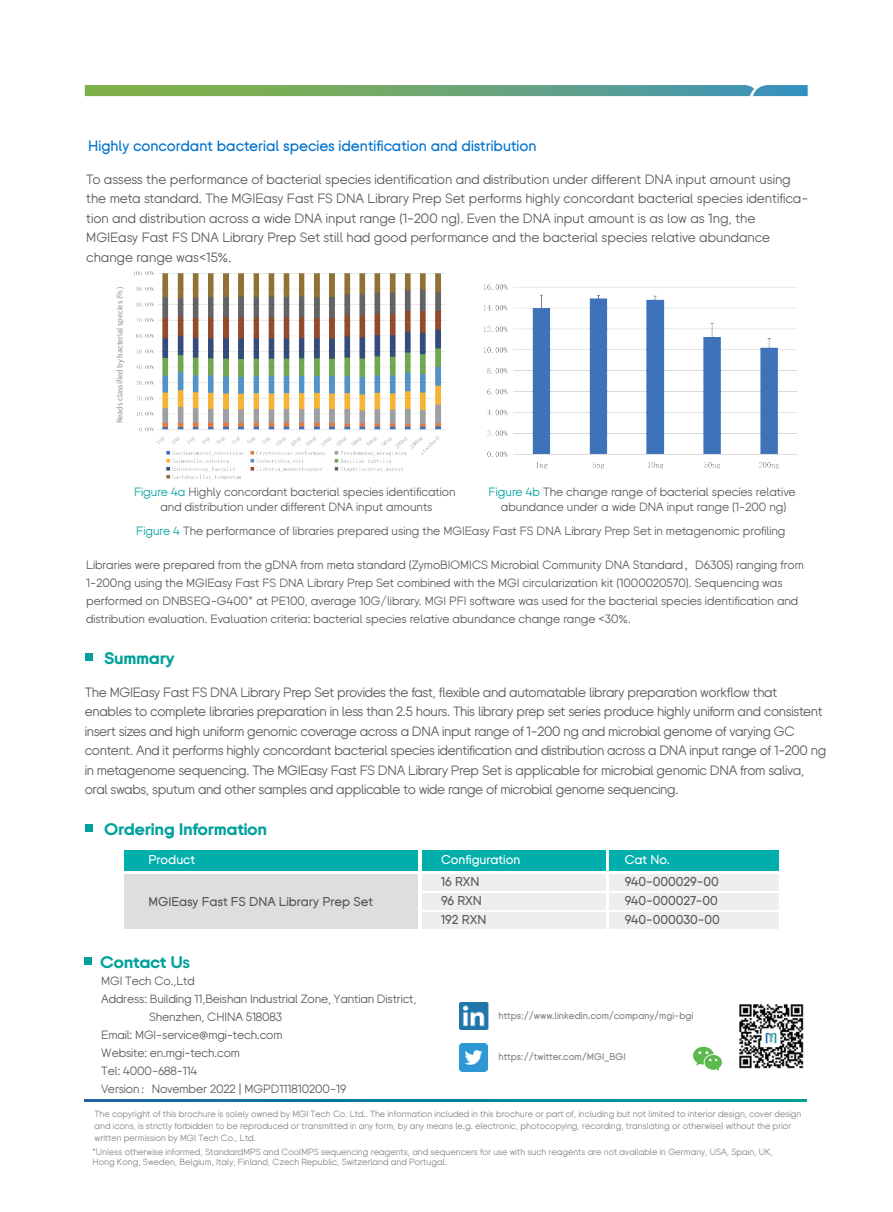
<style>
.page{position:relative;width:893px;height:1212px;background:#fff}
.page>*{position:absolute;margin:0;border:0;box-sizing:border-box;transform-origin:0 0}
.t1{font:700 16.65px "BGI";letter-spacing:-.02em;color:#00a19c;scale:1.08 1}
.t2{font:500 15px "BGI";color:#0073ce}
.t3{font:13.5px/19.5px "BGI";letter-spacing:-.02em;color:#57585a}
.t4{font:13.5px/19.5px "BGI";color:#57585a}
.t5{font:500 12.9px/19px "BGI";color:#57585a}
.t6{font:500 12.9px "BGI";color:#fff}
.t7{font:12px/18px "BGI";color:#57585a}
.t8{font:12px/15px "BGI";color:#595a5b;text-align:center}
.t9{font:500 9.75px "BGI";color:#808285}
.t10{font:9px/12px "BGI";color:#808285}
.t11{font:7.35px "Source Han Sans CN";color:#808285}
.s1{color:#00a19c}
.s2{font-family:"Adobe Song Std";font-weight:300}
.s3{font-weight:300;color:#3e3e3f}
</style>
<div class="page">
<div style="left:124px;top:851px;width:294px;height:20px;background:#00afab"></div>
<div style="left:124px;top:874px;width:294px;height:55px;background:#dedede"></div>
<div style="left:422px;top:851px;width:183px;height:20px;background:#00afab"></div>
<div style="left:422px;top:893px;width:183px;height:17px;background:#eee"></div>
<div style="left:422px;top:912px;width:183px;height:17px;background:#eee"></div>
<div style="left:609px;top:851px;width:169px;height:20px;background:#00afab"></div>
<div style="left:609px;top:893px;width:169px;height:17px;background:#eee"></div>
<div style="left:422px;top:874px;width:183px;height:17px;background:#eee"></div>
<div style="left:609px;top:874px;width:169px;height:17px;background:#eee"></div>
<div style="left:609px;top:912px;width:169px;height:17px;background:#eee"></div>
<div style="left:85px;top:824px;width:8px;height:8px;background:#00a19c"></div>
<svg style="left:85px;top:85px;width:723px;height:11px"></svg>
<div style="left:85px;top:653px;width:8px;height:8px;background:#00a19c"></div>
<svg style="left:84px;top:1099px;width:723px;height:3px"></svg>
<img style="left:460px;top:1002px;width:29px;height:28px">
<img style="left:460px;top:1043px;width:28px;height:28px">
<img style="left:693px;top:1046px;width:29px;height:25px">
<img style="left:739px;top:1004px;width:65px;height:65px">
<div style="left:84px;top:957px;width:8px;height:7px;background:#00a19c"></div>
<img style="left:134px;top:271px;width:311px;height:209px">
<img style="left:484px;top:284px;width:313px;height:185px">
<p class="t2" style="left:88px;top:139px;width:450px">Highly concordant bacterial species identification and distribution</p>
<p class="t4" style="left:86px;top:170px;width:724px">To assess the performance of bacterial species identification and distribution under different DNA input amount using the meta standard. The MGIEasy Fast FS DNA Library Prep Set performs highly concordant bacterial species identifica&shy;tion and distribution across a wide DNA input range (1-200 ng). Even the DNA input amount is as low as 1ng, the MGIEasy Fast FS DNA Library Prep Set still had good performance and the bacterial species relative abundance change range was&lt;15%.</p>
<p class="t11" style="left:116px;top:423px;width:138px;rotate:-90deg">Reads classified by bacterial species (% )</p>
<p class="t8" style="left:134px;top:485px;width:323px"><span class="s1">Figure 4a</span> Highly concordant bacterial species identification and distribution under different DNA input amounts</p>
<p class="t8" style="left:489px;top:485px;width:309px"><span class="s1">Figure 4b</span> The change range of bacterial species relative abundance under a wide DNA input range (1-200 ng)</p>
<p class="t8" style="left:136px;top:524px;width:651px"><span class="s1">Figure 4</span> The performance of libraries prepared using the MGIEasy Fast FS DNA Library Prep Set in metagenomic profiling</p>
<p class="t7" style="left:86px;top:557px;width:719px">Libraries were prepared from the gDNA from meta standard (ZymoBIOMICS Microbial Community DNA Standard<span class="s2">，</span>D6305) ranging from 1-200ng using the MGIEasy Fast FS DNA Library Prep Set combined with the MGI circularization kit (1000020570). Sequencing was performed on DNBSEQ-G400<span class="s3">*</span> at PE100, average 10G/library. MGI PFI software was used for the bacterial species identification and distribution evaluation. Evaluation criteria: bacterial species relative abundance change range &lt;30%.</p>
<h1 class="t1" style="left:104px;top:651px;width:67px">Summary</h1>
<p class="t3" style="left:85px;top:683px;width:743px">The MGIEasy Fast FS DNA Library Prep Set provides the fast, flexible and automatable library preparation workflow that enables to complete libraries preparation in less than 2.5 hours. This library prep set series produce highly uniform and consistent insert sizes and high uniform genomic coverage across a DNA input range of 1-200 ng and microbial genome of varying GC content. And it performs highly concordant bacterial species identification and distribution across a DNA input range of 1-200 ng in metagenome sequencing. The MGIEasy Fast FS DNA Library Prep Set is applicable for microbial genomic DNA from saliva, oral swabs, sputum and other samples and applicable to wide range of microbial genome sequencing.</p>
<h1 class="t1" style="left:104px;top:822px;width:152px">Ordering Information</h1>
<p class="t6" style="left:149px;top:854px;width:48px">Product</p>
<p class="t5" style="left:149px;top:893px;width:226px">MGIEasy Fast FS DNA Library Prep Set</p>
<p class="t6" style="left:441px;top:854px;width:81px">Configuration</p>
<p class="t6" style="left:625px;top:854px;width:47px">Cat No.</p>
<p class="t5" style="left:441px;top:873px;width:47px">16 RXN<br>96 RXN<br>192 RXN</p>
<p class="t5" style="left:625px;top:873px;width:97px">940-000029-00<br>940-000027-00<br>940-000030-00</p>
<h1 class="t1" style="left:100px;top:955px;width:85px">Contact Us</h1>
<p class="t7" style="left:101px;top:972px;width:95px">MGI Tech Co.,Ltd</p>
<p class="t7" style="left:101px;top:990px;width:317px">Address: Building 11,Beishan Industrial Zone, Yantian District,</p>
<p class="t7" style="left:149px;top:1008px;width:134px">Shenzhen, CHINA 518083</p>
<p class="t7" style="left:101px;top:1026px;width:183px">Email: MGI-service@mgi-tech.com</p>
<p class="t7" style="left:101px;top:1044px;width:140px">Website: en.mgi-tech.com</p>
<p class="t7" style="left:101px;top:1062px;width:98px">Tel: 4000-688-114</p>
<p class="t7" style="left:101px;top:1080px;width:247px">Version<span class="s2">：</span>November 2022 | MGPD111810200-19</p>
<p class="t10" style="left:95px;top:1108px;width:708px">The copyright of this brochure is solely owned by MGI Tech Co. Ltd.. The information included in this brochure or part of, including but not limited to interior design, cover design and icons, is strictly forbidden to be reproduced or transmitted in any form, by any means (e.g. electronic, photocopying, recording, translating or otherwise) without the prior written permission by MGI Tech Co., Ltd.</p>
<p class="t10" style="left:93px;top:1147px;width:682px;line-height:10.8px">*Unless otherwise informed, StandardMPS and CoolMPS sequencing reagents, and sequencers for use with such reagents are not available in Germany, USA, Spain, UK,<br>Hong Kong, Sweden, Belgium, Italy, Finland, Czech Republic, Switzerland and Portugal.</p>
<p class="t9" style="left:499px;top:1011px;width:196px">https://www.linkedin.com/company/mgi-bgi</p>
<p class="t9" style="left:499px;top:1052px;width:129px">https://twitter.com/MGI_BGI</p>
</div>
